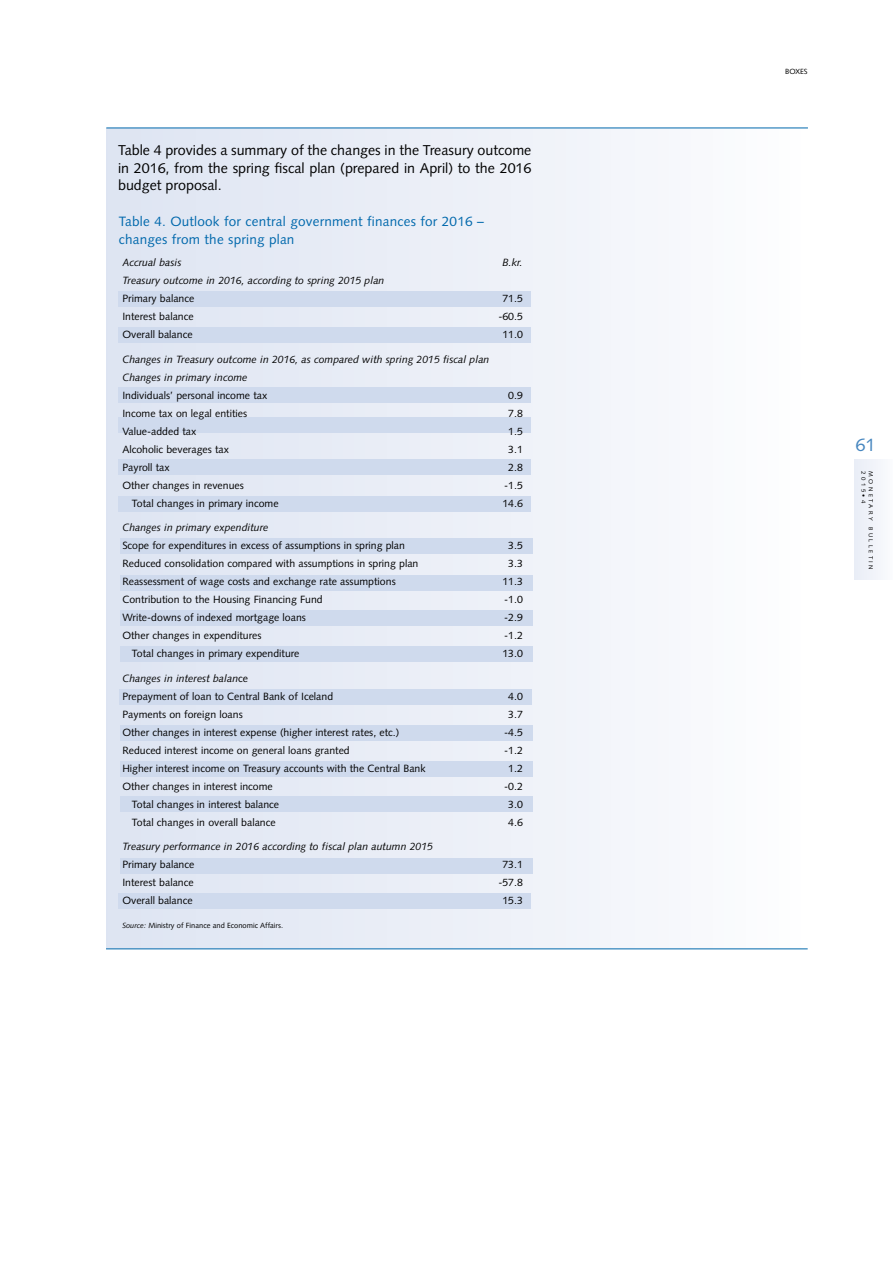
<style>
.page{position:relative;width:893px;height:1263px;background:#fff}
.page>*{position:absolute;margin:0;border:0;box-sizing:border-box;transform-origin:0 0}
.t1{font:18px "Syntax LT Std";color:#4686bf}
.t2{font:14.25px/17.2px "Syntax LT Std";color:#000;text-align:justify}
.t3{font:13.5px/18px "Syntax LT Std";letter-spacing:.015em;color:#0068ac}
.t4{font:10.5px/18px "Syntax LT Std";color:#000}
.t5{font:italic 10.5px/18px "Syntax LT Std";color:#000}
.t6{font:7.5px "Syntax LT Std";color:#000}
.t7{font:6px "Syntax LT Std";letter-spacing:.4em;color:#000}
.s1{font-style:italic}
</style>
<div class="page">
<div style="left:855px;top:459px;width:38px;height:121px;background:#f1f4fa"></div>
<div style="left:106px;top:128px;width:702px;height:820px;background:linear-gradient(to right,#dce3f1,#fdfdfe)"></div>
<hr style="left:106px;top:128px;width:702px;height:1px;background:#0068ac">
<hr style="left:106px;top:948px;width:702px;height:1px;background:#0068ac">
<div style="left:119px;top:893px;width:412px;height:15px;background:#cfdaed"></div>
<div style="left:121px;top:796px;width:412px;height:15px;background:#cfdaed"></div>
<div style="left:120px;top:858px;width:413px;height:15px;background:#cfdaed"></div>
<div style="left:120px;top:725px;width:413px;height:15px;background:#cfdaed"></div>
<div style="left:120px;top:761px;width:413px;height:15px;background:#cfdaed"></div>
<div style="left:120px;top:689px;width:412px;height:15px;background:#cfdaed"></div>
<div style="left:121px;top:610px;width:412px;height:15px;background:#cfdaed"></div>
<div style="left:121px;top:647px;width:412px;height:15px;background:#cfdaed"></div>
<div style="left:120px;top:538px;width:413px;height:15px;background:#cfdaed"></div>
<div style="left:120px;top:575px;width:413px;height:15px;background:#cfdaed"></div>
<div style="left:119px;top:459px;width:412px;height:16px;background:#cfdaed"></div>
<div style="left:119px;top:496px;width:412px;height:15px;background:#cfdaed"></div>
<div style="left:118px;top:388px;width:412px;height:15px;background:#cfdaed"></div>
<div style="left:118px;top:417px;width:412px;height:15px;background:#cfdaed"></div>
<div style="left:119px;top:291px;width:412px;height:15px;background:#cfdaed"></div>
<div style="left:119px;top:327px;width:412px;height:15px;background:#cfdaed"></div>
<h2 class="t2" style="left:118px;top:142px;width:415px">Table 4 provides a summary of the changes in the Treasury outcome in 2016, from the spring fiscal plan (prepared in April) to the 2016 budget proposal.</h2>
<p class="t3" style="left:119px;top:213px;width:366px">Table 4. Outlook for central government finances for 2016 – changes from the spring plan</p>
<p class="t5" style="left:122px;top:254px;width:61px">Accrual basis</p>
<p class="t5" style="left:502px;top:254px;width:22px">B.kr.</p>
<p class="t5" style="left:122px;top:272px;width:264px">Treasury outcome in 2016, according to spring 2015 plan</p>
<p class="t4" style="left:122px;top:290px;width:74px">Primary balance</p>
<p class="t4" style="left:502px;top:290px;width:22px">71.5</p>
<p class="t4" style="left:122px;top:308px;width:73px">Interest balance</p>
<p class="t4" style="left:498px;top:308px;width:26px">-60.5</p>
<p class="t4" style="left:122px;top:326px;width:72px">Overall balance</p>
<p class="t4" style="left:502px;top:326px;width:22px">11.0</p>
<p class="t5" style="left:122px;top:350px;width:369px">Changes in Treasury outcome in 2016, as compared with spring 2015 fiscal plan<br>Changes in primary income</p>
<p class="t4" style="left:122px;top:386px;width:147px">Individuals’ personal income tax</p>
<p class="t4" style="left:508px;top:386px;width:16px">0.9</p>
<p class="t4" style="left:122px;top:404px;width:126px">Income tax on legal entities</p>
<p class="t4" style="left:508px;top:404px;width:16px">7.8</p>
<p class="t4" style="left:122px;top:422px;width:76px">Value-added tax</p>
<p class="t4" style="left:508px;top:422px;width:16px">1.5</p>
<p class="t4" style="left:122px;top:440px;width:108px">Alcoholic beverages tax</p>
<p class="t4" style="left:508px;top:440px;width:16px">3.1</p>
<p class="t4" style="left:122px;top:458px;width:49px">Payroll tax</p>
<p class="t4" style="left:508px;top:458px;width:16px">2.8</p>
<p class="t4" style="left:122px;top:476px;width:123px">Other changes in revenues</p>
<p class="t4" style="left:504px;top:476px;width:20px">-1.5</p>
<p class="t4" style="left:132px;top:494px;width:148px">Total changes in primary income</p>
<p class="t4" style="left:502px;top:494px;width:22px">14.6</p>
<p class="t5" style="left:122px;top:518px;width:148px">Changes in primary expenditure</p>
<p class="t4" style="left:122px;top:537px;width:284px">Scope for expenditures in excess of assumptions in spring plan</p>
<p class="t4" style="left:508px;top:537px;width:16px">3.5</p>
<p class="t4" style="left:122px;top:554px;width:298px">Reduced consolidation compared with assumptions in spring plan</p>
<p class="t4" style="left:508px;top:554px;width:16px">3.3</p>
<p class="t4" style="left:122px;top:572px;width:275px">Reassessment of wage costs and exchange rate assumptions</p>
<p class="t4" style="left:502px;top:572px;width:22px">11.3</p>
<p class="t4" style="left:122px;top:590px;width:202px">Contribution to the Housing Financing Fund</p>
<p class="t4" style="left:504px;top:590px;width:20px">-1.0</p>
<p class="t4" style="left:122px;top:608px;width:185px">Write-downs of indexed mortgage loans</p>
<p class="t4" style="left:504px;top:608px;width:20px">-2.9</p>
<p class="t4" style="left:122px;top:626px;width:141px">Other changes in expenditures</p>
<p class="t4" style="left:504px;top:626px;width:20px">-1.2</p>
<p class="t4" style="left:132px;top:644px;width:169px">Total changes in primary expenditure</p>
<p class="t4" style="left:502px;top:644px;width:22px">13.0</p>
<p class="t4" style="left:122px;top:669px;width:212px"><span class="s1">Changes in interest balan</span>ce<br>Prepayment of loan to Central Bank of Iceland</p>
<p class="t4" style="left:508px;top:687px;width:16px">4.0</p>
<p class="t4" style="left:122px;top:705px;width:122px">Payments on foreign loans</p>
<p class="t4" style="left:508px;top:705px;width:16px">3.7</p>
<p class="t4" style="left:122px;top:723px;width:278px">Other changes in interest expense (higher interest rates, etc.)</p>
<p class="t4" style="left:504px;top:723px;width:20px">-4.5</p>
<p class="t4" style="left:122px;top:741px;width:229px">Reduced interest income on general loans granted</p>
<p class="t4" style="left:504px;top:741px;width:20px">-1.2</p>
<p class="t4" style="left:122px;top:759px;width:305px">Higher interest income on Treasury accounts with the Central Bank</p>
<p class="t4" style="left:508px;top:759px;width:16px">1.2</p>
<p class="t4" style="left:122px;top:777px;width:152px">Other changes in interest income</p>
<p class="t4" style="left:504px;top:777px;width:20px">-0.2</p>
<p class="t4" style="left:132px;top:795px;width:149px">Total changes in interest balance</p>
<p class="t4" style="left:508px;top:795px;width:16px">3.0</p>
<p class="t4" style="left:132px;top:813px;width:145px">Total changes in overall balance</p>
<p class="t4" style="left:508px;top:813px;width:16px">4.6</p>
<p class="t5" style="left:122px;top:837px;width:312px">Treasury performance in 2016 according to fiscal plan autumn 2015</p>
<p class="t4" style="left:122px;top:855px;width:74px">Primary balance</p>
<p class="t4" style="left:502px;top:855px;width:22px">73.1</p>
<p class="t4" style="left:122px;top:873px;width:73px">Interest balance</p>
<p class="t4" style="left:498px;top:873px;width:26px">-57.8</p>
<p class="t4" style="left:122px;top:891px;width:72px">Overall balance</p>
<p class="t4" style="left:502px;top:891px;width:22px">15.3</p>
<p class="t6" style="left:122px;top:921px;width:162px"><span class="s1">Source:</span> Ministry of Finance and Economic Affairs.</p>
<p class="t6" style="left:785px;top:67px;width:24px">BOXES</p>
<h1 class="t1" style="left:855px;top:434px;width:22px">61</h1>
<p class="t7" style="left:867px;top:471px;width:33px;rotate:90deg">2015•4</p>
<p class="t7" style="left:874px;top:471px;width:100px;rotate:90deg">MONETARY BULLETIN</p>
</div>
